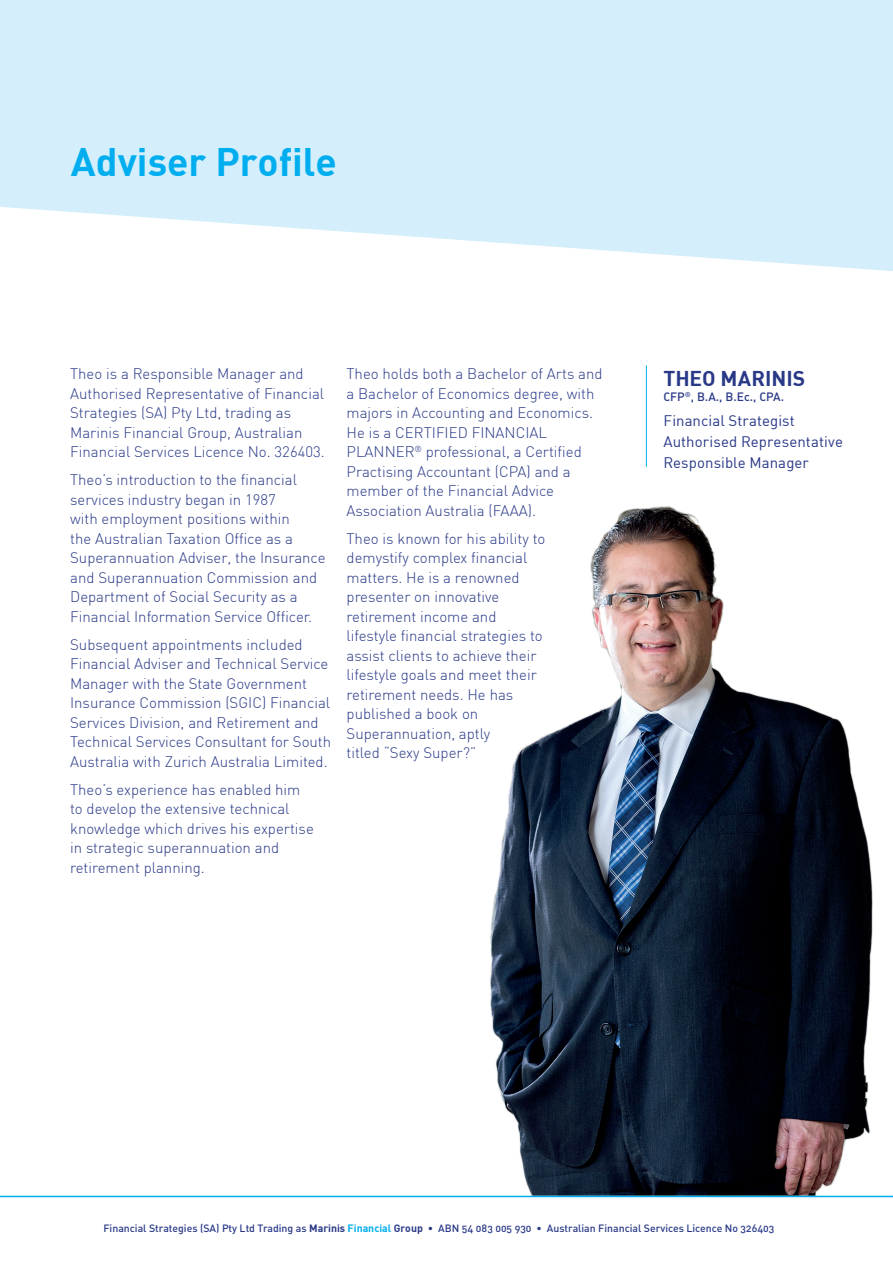
<style>
.page{position:relative;width:893px;height:1263px;background:#fff}
.page>*{position:absolute;margin:0;border:0;box-sizing:border-box;transform-origin:0 0}
.t1{font:39px "DIN Bold";color:#00aeef}
.t2{font:21px "DIN Bold";color:#293987}
.t3{font:300 15px/19.5px "DIN";color:#293987}
.t4{font:15px/21px "DIN";letter-spacing:.005em;color:#293987}
.t5{font:12px "DIN Medium Alternate";color:#293987}
.t6{font:10.5px "DIN Medium Alternate";color:#293987}
.s1{font-family:"DIN Bold"}
.s2{font-family:"DIN Bold";color:#00aeef}
</style>
<div class="page">
<svg style="left:0;top:0;width:893px;height:271px;background:#d9f0fb"></svg>
<img style="left:449px;top:506px;width:444px;height:690px">
<hr style="left:646px;top:365px;width:1px;height:102px;background:#00aeef">
<hr style="left:0;top:1196px;width:893px;height:1px;background:#00aeef">
<h1 class="t1" style="left:71px;top:136px;width:267px">Adviser Profile</h1>
<p class="t3" style="left:70px;top:364px;width:256px">Theo is a Responsible Manager and Authorised Representative of Financial Strategies (SA) Pty Ltd, trading as Marinis Financial Group, Australian Financial Services Licence No. 326403.</p>
<p class="t3" style="left:70px;top:470px;width:257px">Theo’s introduction to the financial services industry began in 1987<br>with employment positions within<br>the Australian Taxation Office as a Superannuation Adviser, the Insurance and Superannuation Commission and Department of Social Security as a Financial Information Service Officer.</p>
<p class="t3" style="left:70px;top:634px;width:263px">Subsequent appointments included Financial Adviser and Technical Service Manager with the State Government Insurance Commission (SGIC) Financial Services Division, and Retirement and Technical Services Consultant for South Australia with Zurich Australia Limited.</p>
<p class="t3" style="left:70px;top:779px;width:245px">Theo’s experience has enabled him to develop the extensive technical knowledge which drives his expertise in strategic superannuation and retirement planning.</p>
<p class="t3" style="left:347px;top:364px;width:258px">Theo holds both a Bachelor of Arts and a Bachelor of Economics degree, with majors in Accounting and Economics.<br>He is a CERTIFIED FINANCIAL PLANNER<sup>®</sup> professional, a Certified Practising Accountant (CPA) and a member of the Financial Advice Association Australia (FAAA).</p>
<p class="t3" style="left:347px;top:528px;width:200px">Theo is known for his ability to demystify complex financial matters. He is a renowned presenter on innovative retirement income and lifestyle financial strategies to assist clients to achieve their lifestyle goals and meet their retirement needs. He has published a book on<br>Superannuation, aptly<br>titled “Sexy Super?”</p>
<h2 class="t2" style="left:663px;top:365px;width:143px">THEO MARINIS</h2>
<p class="t5" style="left:663px;top:389px;width:122px">CFP<sup>®</sup>, B.A., B.Ec., CPA.</p>
<p class="t4" style="left:663px;top:410px;width:181px">Financial Strategist<br>Authorised Representative<br>Responsible Manager</p>
<p class="t6" style="left:103px;top:1221px;width:672px">Financial Strategies (SA) Pty Ltd Trading as <span class="s1">Marinis</span> <span class="s2">Financial</span> <span class="s1">Group</span> • ABN 54 083 005 930 • Australian Financial Services Licence No 326403</p>
</div>
